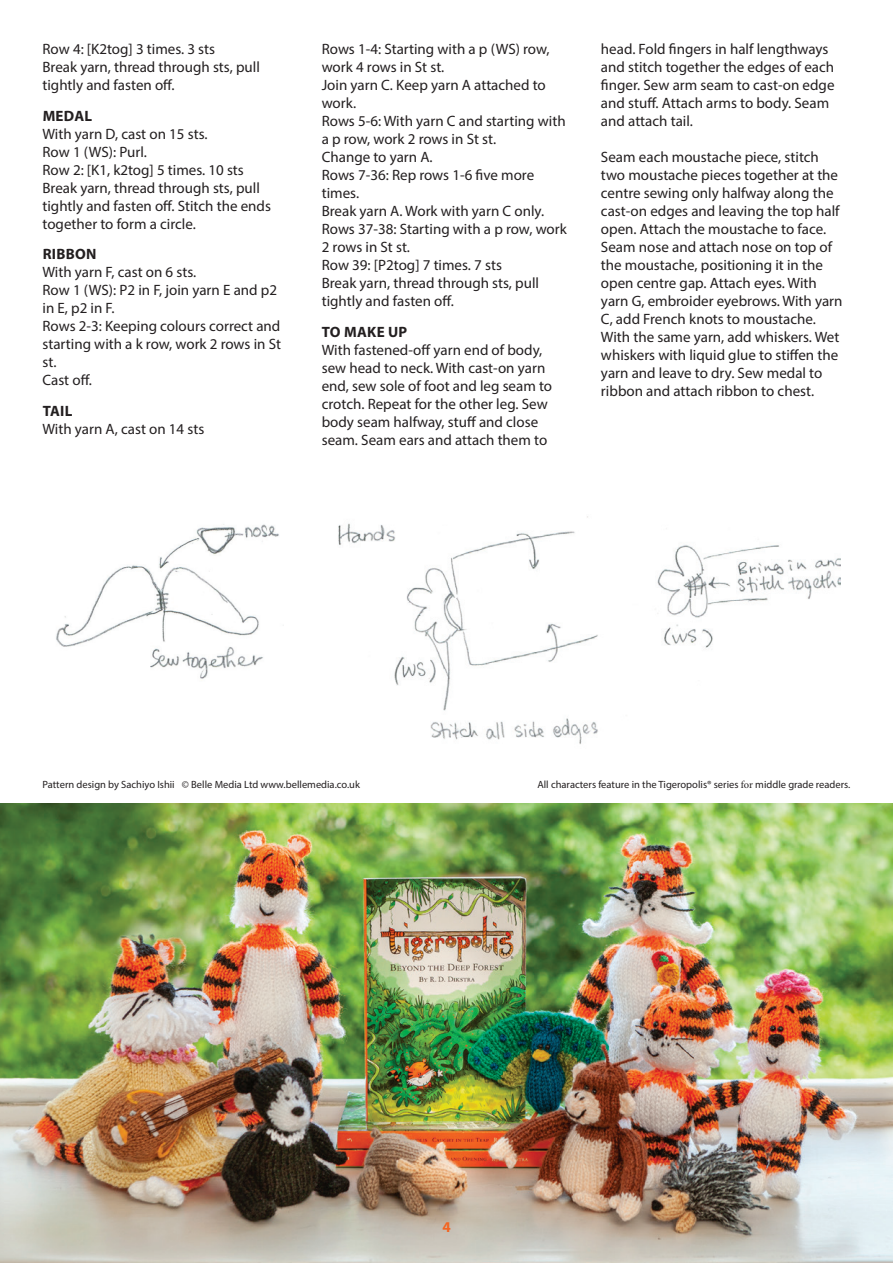
<style>
.page{position:relative;width:893px;height:1263px;background:#fff}
.page>*{position:absolute;margin:0;border:0;box-sizing:border-box;transform-origin:0 0}
.t1{font:15px/18px "Myriad Pro";color:#231f20}
.t2{font:700 15px "Myriad Pro";letter-spacing:.02em;color:#231f20}
.t3{font:700 15px "Myriad Pro";color:#f36421}
.t4{font:10.5px "Myriad Pro";color:#231f20}
.s1{font-family:"Minion Pro"}
</style>
<div class="page">
<img style="left:0;top:804px;width:893px;height:459px">
<img style="left:56px;top:524px;width:223px;height:155px">
<img style="left:338px;top:516px;width:502px;height:228px">
<p class="t1" style="left:43px;top:40px;width:219px">Row 4: [K2tog] 3 times. 3 sts<br>Break yarn, thread through sts, pull tightly and fasten off.</p>
<p class="t2" style="left:43px;top:106px;width:51px">MEDAL</p>
<p class="t1" style="left:43px;top:124px;width:230px">With yarn D, cast on 15 sts.<br>Row 1 (WS): Purl.<br>Row 2: [K1, k2tog] 5 times. 10 sts<br>Break yarn, thread through sts, pull tightly and fasten off. Stitch the ends together to form a circle.</p>
<p class="t2" style="left:43px;top:244px;width:55px">RIBBON</p>
<p class="t1" style="left:43px;top:263px;width:240px">With yarn F, cast on 6 sts.<br>Row 1 (WS): P2 in F, join yarn E and p2 in E, p2 in F.<br>Rows 2-3: Keeping colours correct and starting with a k row, work 2 rows in St st.<br>Cast off.</p>
<p class="t2" style="left:43px;top:401px;width:31px">TAIL</p>
<p class="t1" style="left:43px;top:420px;width:163px">With yarn A, cast on 14 sts</p>
<p class="t1" style="left:322px;top:39px;width:247px">Rows 1-4: Starting with a p (WS) row, work 4 rows in St st.<br>Join yarn C. Keep yarn A attached to work.<br>Rows 5-6: With yarn C and starting with a p row, work 2 rows in St st.<br>Change to yarn A.<br>Rows 7-36: Rep rows 1-6 five more times.<br>Break yarn A. Work with yarn C only.<br>Rows 37-38: Starting with a p row, work<br>2 rows in St st.<br>Row 39: [P2tog] 7 times. 7 sts<br>Break yarn, thread through sts, pull tightly and fasten off.</p>
<p class="t2" style="left:322px;top:322px;width:87px">TO MAKE UP</p>
<p class="t1" style="left:322px;top:340px;width:232px">With fastened-off yarn end of body, sew head to neck. With cast-on yarn end, sew sole of foot and leg seam to crotch. Repeat for the other leg. Sew body seam halfway, stuff and close seam. Seam ears and attach them to</p>
<p class="t1" style="left:601px;top:39px;width:235px">head. Fold fingers in half lengthways and stitch together the edges of each finger. Sew arm seam to cast-on edge and stuff. Attach arms to body. Seam and attach tail.</p>
<p class="t1" style="left:601px;top:147px;width:243px">Seam each moustache piece, stitch two moustache pieces together at the centre sewing only halfway along the cast-on edges and leaving the top half open. Attach the moustache to face.<br>Seam nose and attach nose on top of the moustache, positioning it in the open centre gap. Attach eyes. With yarn G, embroider eyebrows. With yarn C, add French knots to moustache.<br>With the same yarn, add whiskers. Wet whiskers with liquid glue to stiffen the yarn and leave to dry. Sew medal to ribbon and attach ribbon to chest.</p>
<p class="t4" style="left:43px;top:777px;width:319px">Pattern design by Sachiyo Ishii © Belle Media Ltd www.bellemedia.co.uk</p>
<p class="t4" style="left:537px;top:777px;width:315px">All characters feature in the Tigeropolis® series <span class="s1">for</span> middle grade readers.</p>
<p class="t3" style="left:442px;top:1217px;width:10px">4</p>
</div>
